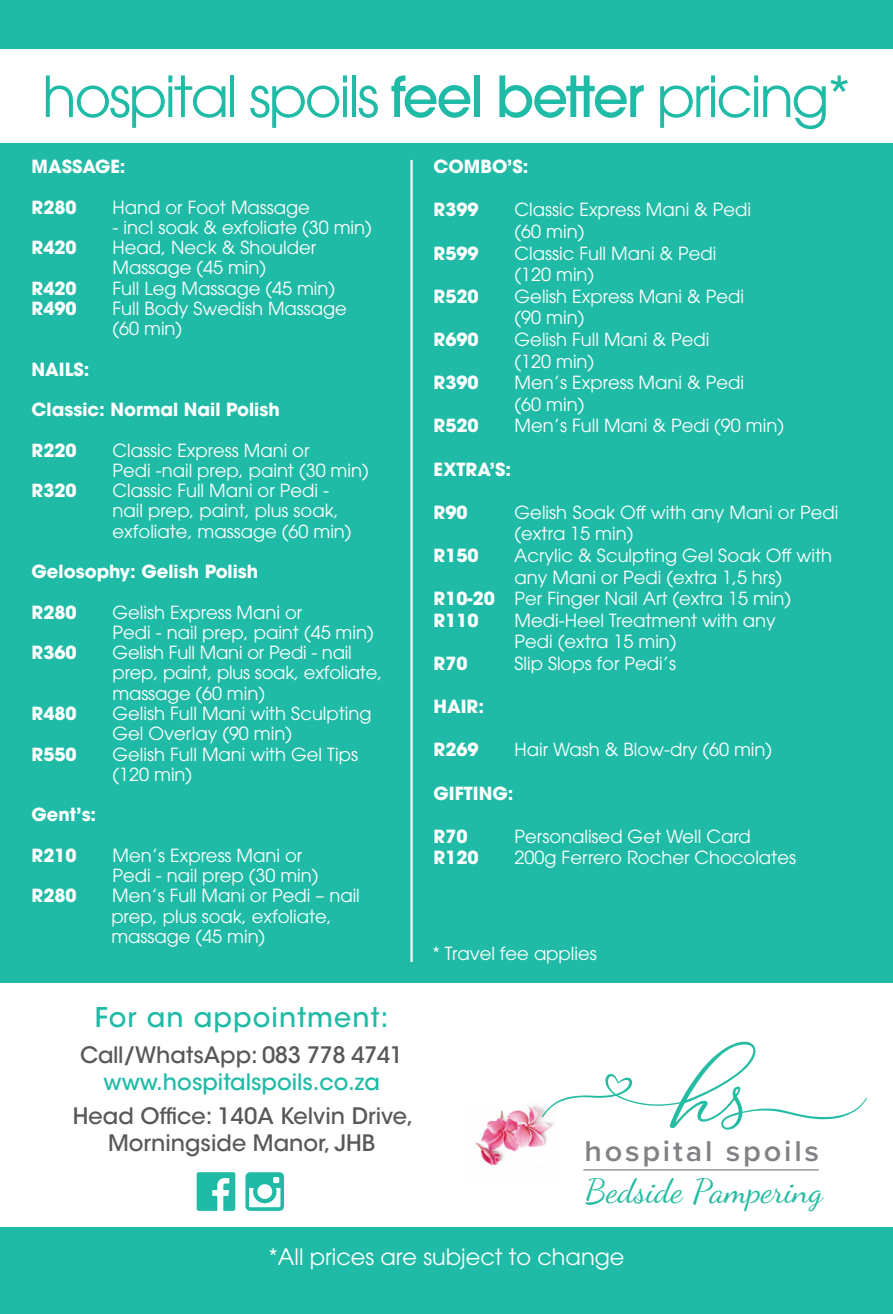
<style>
.page{position:relative;width:893px;height:1314px;background:#1fbba6}
.page>*{position:absolute;margin:0;border:0;box-sizing:border-box;transform-origin:0 0}
.t1{font:56.25px "ITC Avant Garde Pro";letter-spacing:-.04em;color:#1fbba6}
.t2{font:33.52px "Dancing Script OT";color:#24bca3}
.t3{font:600 29.7px "Proxima Nova";letter-spacing:.09em;color:#808285}
.t4{font:500 27px "ITC Avant Garde Std";letter-spacing:.04em;color:#1fbba6}
.t5{font:500 22.5px "ITC Avant Garde Std";color:#57585a}
.t6{font:22.5px "ITC Avant Garde Pro";color:#fff}
.t7{font:500 22.5px "ITC Avant Garde Std";letter-spacing:-.02em;color:#57585a}
.t8{font:500 22.5px "ITC Avant Garde Std";color:#1fbba6}
.t9{font:18px/20.2px "ITC Avant Garde Pro";color:#fff}
.t10{font:700 18px "ITC Avant Garde Pro";color:#fff}
.s1{font-weight:500}
.s2{font-weight:700}
</style>
<div class="page">
<div style="left:0;top:49px;width:893px;height:94px;background:#fff"></div>
<div style="left:0;top:983px;width:893px;height:244px;background:#fff"></div>
<img style="left:475px;top:1105px;width:73px;height:63px">
<svg style="left:542px;top:1041px;width:325px;height:89px"></svg>
<hr style="left:583px;top:1169px;width:236px;height:1px;background:#808285">
<svg style="left:196px;top:1172px;width:89px;height:39px"></svg>
<hr style="left:410px;top:160px;width:3px;height:802px;background:#fff">
<p class="t1" style="left:42px;top:62px;width:810px">hospital spoils <span class="s1">feel better</span> pricing*</p>
<p class="t10" style="left:32px;top:155px;width:96px">MASSAGE:</p>
<p class="t10" style="left:32px;top:195px;width:47px">R280</p>
<p class="t9" style="left:113px;top:197px;width:199px">Hand or Foot Massage</p>
<p class="t9" style="left:113px;top:217px;width:261px">- incl soak &amp; exfoliate (30 min)</p>
<p class="t10" style="left:32px;top:236px;width:47px">R420</p>
<p class="t9" style="left:113px;top:237px;width:205px">Head, Neck &amp; Shoulder<br>Massage (45 min)</p>
<p class="t10" style="left:32px;top:276px;width:47px">R420</p>
<p class="t9" style="left:113px;top:278px;width:224px">Full Leg Massage (45 min)</p>
<p class="t10" style="left:32px;top:296px;width:47px">R490</p>
<p class="t9" style="left:113px;top:298px;width:236px">Full Body Swedish Massage</p>
<p class="t9" style="left:113px;top:318px;width:71px">(60 min)</p>
<p class="t10" style="left:32px;top:357px;width:59px">NAILS:</p>
<p class="t10" style="left:32px;top:398px;width:250px">Classic: Normal Nail Polish</p>
<p class="t10" style="left:32px;top:438px;width:47px">R220</p>
<p class="t9" style="left:113px;top:440px;width:198px">Classic Express Mani or</p>
<p class="t9" style="left:113px;top:460px;width:258px">Pedi -nail prep, paint (30 min)</p>
<p class="t10" style="left:32px;top:479px;width:47px">R320</p>
<p class="t9" style="left:113px;top:480px;width:240px">Classic Full Mani or Pedi - nail prep, paint, plus soak, exfoliate, massage (60 min)</p>
<p class="t10" style="left:32px;top:560px;width:228px">Gelosophy: Gelish Polish</p>
<p class="t10" style="left:32px;top:600px;width:47px">R280</p>
<p class="t9" style="left:113px;top:602px;width:191px">Gelish Express Mani or</p>
<p class="t9" style="left:113px;top:622px;width:263px">Pedi - nail prep, paint (45 min)</p>
<p class="t10" style="left:32px;top:641px;width:47px">R360</p>
<p class="t9" style="left:113px;top:642px;width:271px">Gelish Full Mani or Pedi - nail prep, paint, plus soak, exfoliate, massage (60 min)</p>
<p class="t10" style="left:32px;top:701px;width:47px">R480</p>
<p class="t9" style="left:113px;top:703px;width:261px">Gelish Full Mani with Sculpting<br>Gel Overlay (90 min)</p>
<p class="t10" style="left:32px;top:742px;width:47px">R550</p>
<p class="t9" style="left:113px;top:743px;width:247px">Gelish Full Mani with Gel Tips (120 min)</p>
<p class="t10" style="left:32px;top:803px;width:66px">Gent’s:</p>
<p class="t10" style="left:32px;top:843px;width:47px">R210</p>
<p class="t9" style="left:113px;top:845px;width:191px">Men’s Express Mani or</p>
<p class="t9" style="left:113px;top:865px;width:207px">Pedi - nail prep (30 min)</p>
<p class="t10" style="left:32px;top:884px;width:47px">R280</p>
<p class="t9" style="left:111px;top:885px;width:250px">Men’s Full Mani or Pedi – nail prep, plus soak, exfoliate,</p>
<p class="t9" style="left:111px;top:926px;width:155px">massage (45 min)</p>
<p class="t4" style="left:95px;top:1001px;width:295px">For an appointment:</p>
<p class="t7" style="left:80px;top:1041px;width:324px">Call/WhatsApp: 083 778 4741</p>
<p class="t8" style="left:104px;top:1068px;width:278px">www.hospitalspoils.co.za</p>
<p class="t5" style="left:73px;top:1102px;width:342px">Head Office: 140A Kelvin Drive,</p>
<p class="t5" style="left:108px;top:1129px;width:269px">Morningside Manor, JHB</p>
<p class="t10" style="left:434px;top:155px;width:96px">COMBO’S:</p>
<p class="t10" style="left:434px;top:198px;width:47px">R399</p>
<p class="t9" style="left:515px;top:199px;width:238px">Classic Express Mani &amp; Pedi</p>
<p class="t9" style="left:515px;top:221px;width:71px">(60 min)</p>
<p class="t10" style="left:434px;top:241px;width:47px">R599</p>
<p class="t9" style="left:515px;top:243px;width:203px">Classic Full Mani &amp; Pedi</p>
<p class="t9" style="left:515px;top:264px;width:81px">(120 min)</p>
<p class="t10" style="left:434px;top:284px;width:47px">R520</p>
<p class="t9" style="left:515px;top:286px;width:231px">Gelish Express Mani &amp; Pedi</p>
<p class="t9" style="left:515px;top:307px;width:71px">(90 min)</p>
<p class="t10" style="left:434px;top:327px;width:47px">R690</p>
<p class="t9" style="left:515px;top:329px;width:196px">Gelish Full Mani &amp; Pedi</p>
<p class="t9" style="left:515px;top:351px;width:81px">(120 min)</p>
<p class="t10" style="left:434px;top:371px;width:47px">R390</p>
<p class="t9" style="left:515px;top:372px;width:231px">Men’s Express Mani &amp; Pedi</p>
<p class="t9" style="left:515px;top:394px;width:71px">(60 min)</p>
<p class="t10" style="left:434px;top:414px;width:47px">R520</p>
<p class="t9" style="left:515px;top:415px;width:271px">Men’s Full Mani &amp; Pedi (90 min)</p>
<p class="t10" style="left:434px;top:457px;width:79px">EXTRA’S:</p>
<p class="t10" style="left:434px;top:500px;width:36px">R90</p>
<p class="t9" style="left:515px;top:501px;width:325px;line-height:21.6px">Gelish Soak Off with any Mani or Pedi (extra 15 min)</p>
<p class="t10" style="left:434px;top:543px;width:47px">R150</p>
<p class="t9" style="left:514px;top:544px;width:319px;line-height:21.6px">Acrylic &amp; Sculpting Gel Soak Off with any Mani or Pedi (extra 1,5 hrs)</p>
<p class="t9" style="left:434px;top:588px;width:359px"><span class="s2">R10-20</span> Per Finger Nail Art (extra 15 min)</p>
<p class="t10" style="left:434px;top:608px;width:47px">R110</p>
<p class="t9" style="left:515px;top:609px;width:263px;line-height:21.6px">Medi-Heel Treatment with any<br>Pedi (extra 15 min)</p>
<p class="t10" style="left:434px;top:651px;width:36px">R70</p>
<p class="t9" style="left:515px;top:653px;width:163px">Slip Slops for Pedi’s</p>
<p class="t10" style="left:434px;top:695px;width:52px">HAIR:</p>
<p class="t10" style="left:434px;top:738px;width:47px">R269</p>
<p class="t9" style="left:515px;top:739px;width:259px">Hair Wash &amp; Blow-dry (60 min)</p>
<p class="t10" style="left:434px;top:781px;width:81px">GIFTING:</p>
<p class="t10" style="left:434px;top:824px;width:36px">R70</p>
<p class="t9" style="left:515px;top:826px;width:238px">Personalised Get Well Card</p>
<p class="t10" style="left:434px;top:846px;width:47px">R120</p>
<p class="t9" style="left:515px;top:847px;width:283px">200g Ferrero Rocher Chocolates</p>
<p class="t9" style="left:432px;top:943px;width:166px">* Travel fee applies</p>
<p class="t3" style="left:584px;top:1129px;width:236px">hospital spoils</p>
<p class="t2" style="left:585px;top:1171px;width:240px">Bedside Pampering</p>
<p class="t6" style="left:268px;top:1242px;width:358px">*All prices are subject to change</p>
</div>
